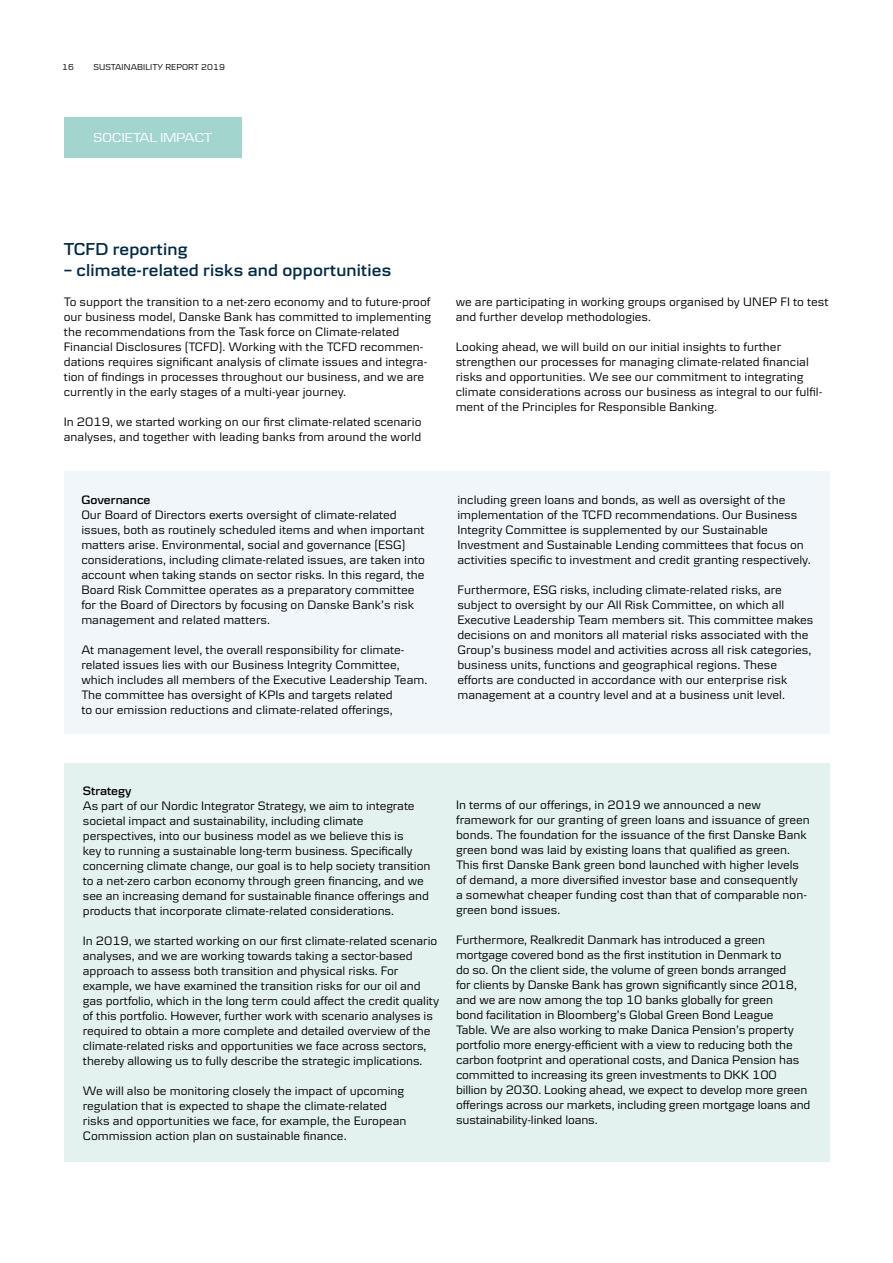
<style>
.page{position:relative;width:893px;height:1263px;background:#fff}
.page>*{position:absolute;margin:0;border:0;box-sizing:border-box;transform-origin:0 0}
.t1{font:600 18px "Danske Textv 2";letter-spacing:.01em;color:#002a45}
.t2{font:13.5px "Danske Headline";letter-spacing:.02em;color:#fff}
.t3{font:12.75px/15px "Danske Textv 2";color:#000}
.t4{font:600 12.75px "Danske Textv 2";color:#000}
.t5{font:9px "Danske Textv 2";letter-spacing:.005em;color:#000}
</style>
<div class="page">
<div style="left:64px;top:117px;width:178px;height:41px;background:#a3d5cf"></div>
<div style="left:64px;top:763px;width:765px;height:398px;background:#e3f1ef"></div>
<div style="left:64px;top:471px;width:765px;height:263px;background:#f0f6f9"></div>
<p class="t5" style="left:62px;top:62px;width:13px">16</p>
<p class="t5" style="left:94px;top:62px;width:133px">SUSTAINABILITY REPORT 2019</p>
<p class="t2" style="left:94px;top:130px;width:120px">SOCIETAL IMPACT</p>
<h1 class="t1" style="left:64px;top:239px;width:125px">TCFD reporting</h1>
<h1 class="t1" style="left:64px;top:260px;width:329px">– climate-related risks and opportunities</h1>
<p class="t3" style="left:64px;top:294px;width:369px">To support the transition to a net-zero economy and to future-proof our business model, Danske Bank has committed to implementing the recommendations from the Task force on Climate-related Financial Disclosures (TCFD). Working with the TCFD recommen&shy;dations requires significant analysis of climate issues and integra&shy;tion of findings in processes throughout our business, and we are currently in the early stages of a multi-year journey.</p>
<p class="t3" style="left:64px;top:414px;width:359px">In 2019, we started working on our first climate-related scenario analyses, and together with leading banks from around the world</p>
<p class="t4" style="left:81px;top:493px;width:71px">Governance</p>
<p class="t3" style="left:81px;top:507px;width:345px">Our Board of Directors exerts oversight of climate-related issues, both as routinely scheduled items and when important matters arise. Environmental, social and governance (ESG) considerations, including climate-related issues, are taken into account when taking stands on sector risks. In this regard, the Board Risk Committee operates as a preparatory committee for the Board of Directors by focusing on Danske Bank’s risk management and related matters.</p>
<p class="t3" style="left:81px;top:642px;width:347px">At management level, the overall responsibility for climate&shy;related issues lies with our Business Integrity Committee, which includes all members of the Executive Leadership Team.<br>The committee has oversight of KPIs and targets related<br>to our emission reductions and climate-related offerings,</p>
<p class="t3" style="left:456px;top:294px;width:374px">we are participating in working groups organised by UNEP FI to test and further develop methodologies.</p>
<p class="t3" style="left:456px;top:339px;width:368px">Looking ahead, we will build on our initial insights to further strengthen our processes for managing climate-related financial risks and opportunities. We see our commitment to integrating climate considerations across our business as integral to our fulfil&shy;ment of the Principles for Responsible Banking.</p>
<p class="t3" style="left:457px;top:492px;width:355px">including green loans and bonds, as well as oversight of the implementation of the TCFD recommendations. Our Business Integrity Committee is supplemented by our Sustainable Investment and Sustainable Lending committees that focus on activities specific to investment and credit granting respectively.</p>
<p class="t3" style="left:457px;top:582px;width:358px">Furthermore, ESG risks, including climate-related risks, are subject to oversight by our All Risk Committee, on which all Executive Leadership Team members sit. This committee makes decisions on and monitors all material risks associated with the Group’s business model and activities across all risk categories, business units, functions and geographical regions. These efforts are conducted in accordance with our enterprise risk management at a country level and at a business unit level.</p>
<p class="t4" style="left:83px;top:783px;width:50px">Strategy</p>
<p class="t3" style="left:83px;top:798px;width:349px">As part of our Nordic Integrator Strategy, we aim to integrate societal impact and sustainability, including climate perspectives, into our business model as we believe this is<br>key to running a sustainable long-term business. Specifically concerning climate change, our goal is to help society transition to a net-zero carbon economy through green financing, and we see an increasing demand for sustainable finance offerings and products that incorporate climate-related considerations.</p>
<p class="t3" style="left:83px;top:932px;width:358px">In 2019, we started working on our first climate-related scenario analyses, and we are working towards taking a sector-based approach to assess both transition and physical risks. For example, we have examined the transition risks for our oil and gas portfolio, which in the long term could affect the credit quality of this portfolio. However, further work with scenario analyses is required to obtain a more complete and detailed overview of the climate-related risks and opportunities we face across sectors, thereby allowing us to fully describe the strategic implications.</p>
<p class="t3" style="left:83px;top:1082px;width:325px">We will also be monitoring closely the impact of upcoming regulation that is expected to shape the climate-related risks and opportunities we face, for example, the European Commission action plan on sustainable finance.</p>
<p class="t3" style="left:456px;top:797px;width:355px">In terms of our offerings, in 2019 we announced a new framework for our granting of green loans and issuance of green bonds. The foundation for the issuance of the first Danske Bank green bond was laid by existing loans that qualified as green.<br>This first Danske Bank green bond launched with higher levels of demand, a more diversified investor base and consequently<br>a somewhat cheaper funding cost than that of comparable non&shy;green bond issues.</p>
<p class="t3" style="left:456px;top:932px;width:356px">Furthermore, Realkredit Danmark has introduced a green mortgage covered bond as the first institution in Denmark to<br>do so. On the client side, the volume of green bonds arranged<br>for clients by Danske Bank has grown significantly since 2018, and we are now among the top 10 banks globally for green<br>bond facilitation in Bloomberg’s Global Green Bond League<br>Table. We are also working to make Danica Pension’s property portfolio more energy-efficient with a view to reducing both the carbon footprint and operational costs, and Danica Pension has committed to increasing its green investments to DKK 100 billion by 2030. Looking ahead, we expect to develop more green offerings across our markets, including green mortgage loans and sustainability-linked loans.</p>
</div>
